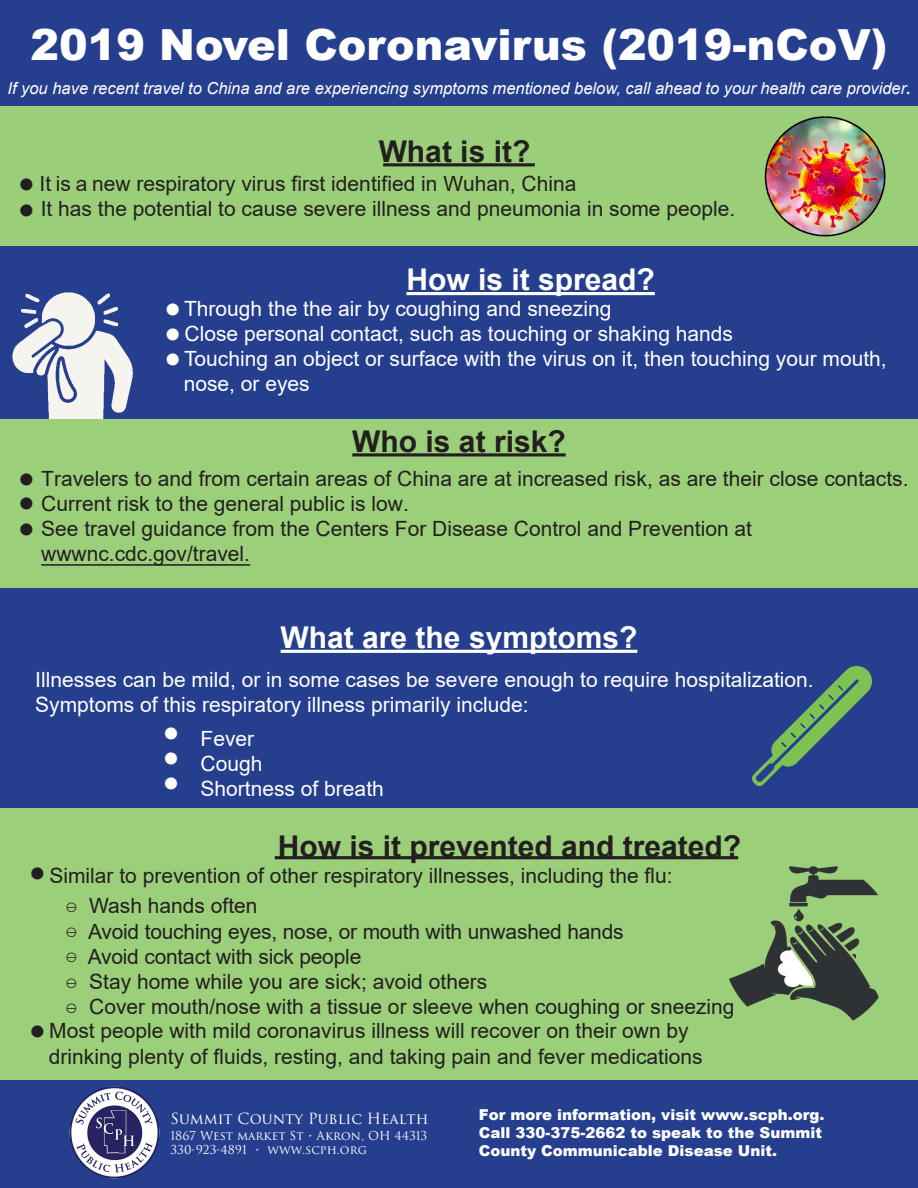
<style>
.page{position:relative;width:918px;height:1188px;background:#253f8e}
.page>*{position:absolute;margin:0;border:0;box-sizing:border-box;transform-origin:0 0}
.t1{font:900 42.9px "Arial";color:#fff}
.t2{font:700 30px "Arial";color:#231f20}
.t3{font:700 30px "Arial";color:#fff}
.t4{font:21px/25.2px "Arial";color:#231f20}
.t5{font:21px/25.2px "Arial";color:#fff}
.t6{font:italic 16.5px "Arial";color:#fff}
.t7{font:900 15px/18px "Arial";color:#fff}
.t8{font:15px "Trajan Pro 3";color:#fff}
.t9{font:12px/14.4px "Trajan Pro 3";color:#fff}
.t10{font:12px "Webdings";color:#231f20}
.t11{font:12px "Webdings";color:#fff}
.s1{font-family:"Minion Pro";font-weight:700;font-style:normal}
</style>
<div class="page">
<hr style="left:406px;top:292px;width:249px;height:3px;background:#fff">
<div style="left:0;top:420px;width:918px;height:168px;background:#9ccf7a"></div>
<hr style="left:352px;top:453px;width:214px;height:3px;background:#231f20">
<div style="left:0;top:809px;width:918px;height:271px;background:#9ccf7a"></div>
<hr style="left:275px;top:856px;width:463px;height:3px;background:#231f20">
<hr style="left:281px;top:650px;width:356px;height:3px;background:#fff">
<div style="left:0;top:106px;width:918px;height:140px;background:#9bce79"></div>
<hr style="left:383px;top:163px;width:152px;height:3px;background:#231f20">
<img style="left:764px;top:116px;width:122px;height:121px">
<img style="left:0;top:280px;width:149px;height:139px">
<img style="left:742px;top:652px;width:167px;height:140px">
<img style="left:714px;top:856px;width:165px;height:165px">
<img style="left:65px;top:1081px;width:99px;height:103px">
<hr style="left:41px;top:564px;width:209px;height:2px;background:#231f20">
<p class="t1" style="left:31px;top:13px;width:858px">2019 Novel Coronavirus (2019-nCoV)</p>
<p class="t6" style="left:7px;top:78px;width:905px">If you have recent travel to China and are experiencing symptoms mentioned below, call ahead to your health care provider<span class="s1">.</span></p>
<p class="t10" style="left:20px;top:179px;width:13px">■</p>
<p class="t10" style="left:20px;top:204px;width:13px">■</p>
<p class="t2" style="left:379px;top:130px;width:153px">What is it?</p>
<p class="t4" style="left:40px;top:171px;width:697px">It is a new respiratory virus first identified in Wuhan, China<br>It has the potential to cause severe illness and pneumonia in some people.</p>
<p class="t10" style="left:20px;top:473px;width:13px">■</p>
<p class="t10" style="left:20px;top:524px;width:13px">■</p>
<p class="t10" style="left:20px;top:497px;width:13px">■</p>
<p class="t3" style="left:406px;top:259px;width:250px">How is it spread?</p>
<p class="t5" style="left:167px;top:295px;width:446px">■ Through the the air by coughing and sneezing</p>
<p class="t5" style="left:167px;top:321px;width:568px">■ Close personal contact, such as touching or shaking hands</p>
<p class="t5" style="left:184px;top:346px;width:705px;text-indent:-17px">■ Touching an object or surface with the virus on it, then touching your mouth, nose, or eyes</p>
<p class="t2" style="left:352px;top:420px;width:215px">Who is at risk?</p>
<p class="t4" style="left:41px;top:465px;width:869px">Travelers to and from certain areas of China are at increased risk, as are their close contacts.<br>Current risk to the general public is low.<br>See travel guidance from the Centers For Disease Control and Prevention at wwwnc.cdc.gov/travel.</p>
<p class="t3" style="left:281px;top:616px;width:358px">What are the symptoms?</p>
<p class="t5" style="left:35px;top:667px;width:780px">Illnesses can be mild, or in some cases be severe enough to require hospitalization.<br>Symptoms of this respiratory illness primarily include:</p>
<p class="t11" style="left:165px;top:727px;width:13px">■</p>
<p class="t11" style="left:165px;top:752px;width:13px">■</p>
<p class="t11" style="left:165px;top:777px;width:13px">■</p>
<p class="t5" style="left:201px;top:726px;width:185px">Fever<br>Cough<br>Shortness of breath</p>
<p class="t2" style="left:278px;top:825px;width:465px">How is it prevented and treated?</p>
<p class="t4" style="left:31px;top:863px;width:643px">■ Similar to prevention of other respiratory illnesses, including the flu:</p>
<p class="t4" style="left:89px;top:893px;width:170px">Wash hands often</p>
<p class="t4" style="left:88px;top:918px;width:537px">Avoid touching eyes, nose, or mouth with unwashed hands</p>
<p class="t4" style="left:88px;top:944px;width:275px">Avoid contact with sick people</p>
<p class="t4" style="left:89px;top:969px;width:400px">Stay home while you are sick; avoid others</p>
<p class="t4" style="left:89px;top:994px;width:647px">Cover mouth/nose with a tissue or sleeve when coughing or sneezing</p>
<p class="t4" style="left:49px;top:1018px;width:655px;text-indent:-18px">■ Most people with mild coronavirus illness will recover on their own by drinking plenty of fluids, resting, and taking pain and fever medications</p>
<p class="t8" style="left:170px;top:1109px;width:259px">Summit County Public Health</p>
<p class="t9" style="left:170px;top:1129px;width:258px">1867 West market St • Akron, OH 44313<br>330-923-4891 • www.scph.org</p>
<p class="t7" style="left:479px;top:1105px;width:347px">For more information, visit www.scph.org.<br>Call 330-375-2662 to speak to the Summit<br>County Communicable Disease Unit.</p>
</div>
